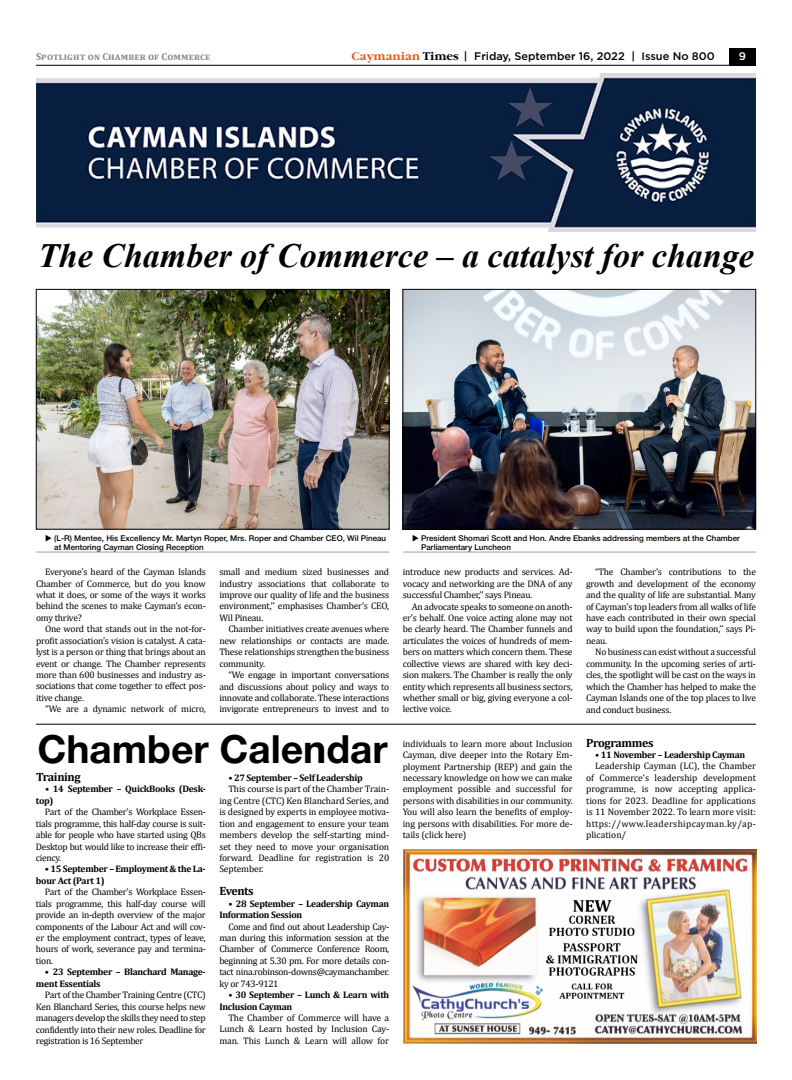
<style>
.page{position:relative;width:792px;height:1080px;background:#fff}
.page>*{position:absolute;margin:0;border:0;box-sizing:border-box;transform-origin:0 0}
.t1{font:700 39px "Helvetica Neue Cyr";color:#000}
.t2{font:italic 700 34px "Times New Roman";color:#000}
.t3{font:700 12px "Cambria";letter-spacing:-.03em;color:#000}
.t4{font:500 11px "Gotham";color:#000}
.t5{font:500 11px "Gotham";color:#fff}
.t6{font:700 10px "Cambria";letter-spacing:.01em;color:#878787}
.t7{font:9.5px/11.4px "Cambria";letter-spacing:-.02em;color:#000;text-align:justify}
.t8{font:700 9.5px/11.4px "Cambria";letter-spacing:-.03em;color:#000}
.t9{font:500 8px/9px "Helvetica Neue Cyr";color:#000}
.s1{font-family:"Garamond C";font-weight:700;color:#ea5b0b}
.s2{font-family:"Garamond C";font-weight:700}
</style>
<div class="page">
<hr style="left:36px;top:724px;width:720px;height:1px;background:#000">
<img style="left:405px;top:291px;width:349px;height:236px">
<div style="left:403px;top:289px;width:353px;height:240px;border:1px solid #000"></div>
<img style="left:38px;top:291px;width:349px;height:236px">
<div style="left:36px;top:289px;width:353px;height:240px;border:1px solid #000"></div>
<hr style="left:403px;top:552px;width:353px;height:1px;background:#9d9d9c">
<hr style="left:36px;top:552px;width:353px;height:1px;background:#9d9d9c">
<img style="left:403px;top:849px;width:354px;height:195px">
<img style="left:36px;top:73px;width:720px;height:158px">
<div style="left:729px;top:48px;width:27px;height:18px;background:#000"></div>
<hr style="left:36px;top:65px;width:720px;height:1px;background:#000">
<p class="t6" style="left:36px;top:50px;width:176px">Spotlight on Chamber of Commerce</p>
<p class="t4" style="left:352px;top:49px;width:365px"><span class="s1">Caymanian</span> <span class="s2">Times</span> | Friday, September 16, 2022 | Issue No 800</p>
<p class="t5" style="left:739px;top:49px;width:9px">9</p>
<h2 class="t2" style="left:38px;top:231px;width:717px">The Chamber of Commerce – a catalyst for change</h2>
<p class="t9" style="left:54px;top:534px;width:333px">(L-R) Mentee, His Excellency Mr. Martyn Roper, Mrs. Roper and Chamber CEO, Wil Pineau at Mentoring Cayman Closing Reception</p>
<p class="t7" style="left:36px;top:566px;width:171px;text-indent:9px">Everyone’s heard of the Cayman Islands Chamber of Commerce, but do you know what it does, or some of the ways it works behind the scenes to make Cayman’s econ&shy;omy thrive?</p>
<p class="t7" style="left:36px;top:623px;width:171px;text-indent:9px">One word that stands out in the not-for&shy;profit association’s vision is catalyst. A cata&shy;lyst is a person or thing that brings about an event or change. The Chamber represents more than 600 businesses and industry as&shy;sociations that come together to effect pos&shy;itive change.</p>
<p class="t7" style="left:45px;top:703px;width:162px">‘’We are a dynamic network of micro,</p>
<p class="t7" style="left:219px;top:566px;width:171px">small and medium sized businesses and industry associations that collaborate to improve our quality of life and the business environment,’’ emphasises Chamber’s CEO, Wil Pineau.</p>
<p class="t7" style="left:219px;top:623px;width:171px;text-indent:9px">Chamber initiatives create avenues where new relationships or contacts are made.<br>These relationships strengthen the business community.</p>
<p class="t7" style="left:219px;top:669px;width:171px;text-indent:9px">“We engage in important conversations and discussions about policy and ways to innovate and collaborate. These interactions invigorate entrepreneurs to invest and to</p>
<h1 class="t1" style="left:38px;top:728px;width:352px">Chamber Calendar</h1>
<p class="t3" style="left:36px;top:768px;width:46px">Training</p>
<p class="t8" style="left:36px;top:783px;width:171px;text-indent:9px">• 14 September – QuickBooks (Desk&shy;top)</p>
<p class="t7" style="left:36px;top:806px;width:171px;text-indent:9px">Part of the Chamber’s Workplace Essen&shy;tials programme, this half-day course is suit&shy;able for people who have started using QBs Desktop but would like to increase their effi&shy;ciency.</p>
<p class="t8" style="left:36px;top:863px;width:171px;text-indent:9px">• 15 September – Employment &amp; the La&shy;bour Act (Part 1)</p>
<p class="t7" style="left:36px;top:886px;width:171px;text-indent:9px">Part of the Chamber’s Workplace Essen&shy;tials programme, this half-day course will provide an in-depth overview of the major components of the Labour Act and will cov&shy;er the employment contract, types of leave, hours of work, severance pay and termina&shy;tion.</p>
<p class="t8" style="left:36px;top:966px;width:171px;text-indent:9px">• 23 September – Blanchard Manage&shy;ment Essentials</p>
<p class="t7" style="left:36px;top:989px;width:171px;text-indent:9px">Part of the Chamber Training Centre (CTC)<br>Ken Blanchard Series, this course helps new managers develop the skills they need to step confidently into their new roles. Deadline for registration is 16 September</p>
<p class="t8" style="left:228px;top:772px;width:136px">• 27 September – Self Leadership</p>
<p class="t7" style="left:219px;top:783px;width:171px;text-indent:9px">This course is part of the Chamber Train&shy;ing Centre (CTC) Ken Blanchard Series, and is designed by experts in employee motiva&shy;tion and engagement to ensure your team members develop the self-starting mind&shy;set they need to move your organisation forward. Deadline for registration is 20<br>September.</p>
<p class="t3" style="left:219px;top:883px;width:36px">Events</p>
<p class="t8" style="left:219px;top:897px;width:171px;text-indent:9px">• 28 September – Leadership Cayman<br>Information Session</p>
<p class="t7" style="left:219px;top:921px;width:171px;text-indent:9px">Come and find out about Leadership Cay&shy;man during this information session at the Chamber of Commerce Conference Room, beginning at 5.30 pm. For more details con&shy;tact nina.robinson-downs@caymanchamber. ky or 743-9121</p>
<p class="t8" style="left:219px;top:989px;width:171px;text-indent:9px">• 30 September – Lunch &amp; Learn with<br>Inclusion Cayman</p>
<p class="t7" style="left:219px;top:1012px;width:171px;text-indent:9px">The Chamber of Commerce will have a Lunch &amp; Learn hosted by Inclusion Cay&shy;man. This Lunch &amp; Learn will allow for</p>
<p class="t9" style="left:421px;top:534px;width:320px">President Shomari Scott and Hon. Andre Ebanks addressing members at the Chamber<br>Parliamentary Luncheon</p>
<p class="t7" style="left:403px;top:566px;width:171px">introduce new products and services. Ad&shy;vocacy and networking are the DNA of any successful Chamber,’’ says Pineau.</p>
<p class="t7" style="left:403px;top:601px;width:171px;text-indent:9px">An advocate speaks to someone on anoth&shy;er’s behalf. One voice acting alone may not be clearly heard. The Chamber funnels and articulates the voices of hundreds of mem&shy;bers on matters which concern them. These collective views are shared with key deci&shy;sion makers. The Chamber is really the only entity which represents all business sectors, whether small or big, giving everyone a col&shy;lective voice.</p>
<p class="t7" style="left:586px;top:566px;width:171px;text-indent:9px">“The Chamber’s contributions to the growth and development of the economy and the quality of life are substantial. Many of Cayman’s top leaders from all walks of life have each contributed in their own special way to build upon the foundation,’’ says Pi&shy;neau.</p>
<p class="t7" style="left:586px;top:646px;width:171px;text-indent:9px">No business can exist without a successful community. In the upcoming series of arti&shy;cles, the spotlight will be cast on the ways in which the Chamber has helped to make the Cayman Islands one of the top places to live and conduct business.</p>
<p class="t7" style="left:403px;top:738px;width:171px">individuals to learn more about Inclusion Cayman, dive deeper into the Rotary Em&shy;ployment Partnership (REP) and gain the necessary knowledge on how we can make employment possible and successful for persons with disabilities in our community.<br>You will also learn the benefits of employ&shy;ing persons with disabilities. For more de&shy;tails (click here)</p>
<p class="t3" style="left:586px;top:734px;width:69px">Programmes</p>
<p class="t8" style="left:595px;top:749px;width:152px">• 11 November – Leadership Cayman</p>
<p class="t7" style="left:586px;top:760px;width:171px;text-indent:9px">Leadership Cayman (LC), the Chamber of Commerce’s leadership development programme, is now accepting applica&shy;tions for 2023. Deadline for applications is 11 November 2022. To learn more visit: https://www.leadershipcayman.ky/ap&shy;plication/</p>
</div>
